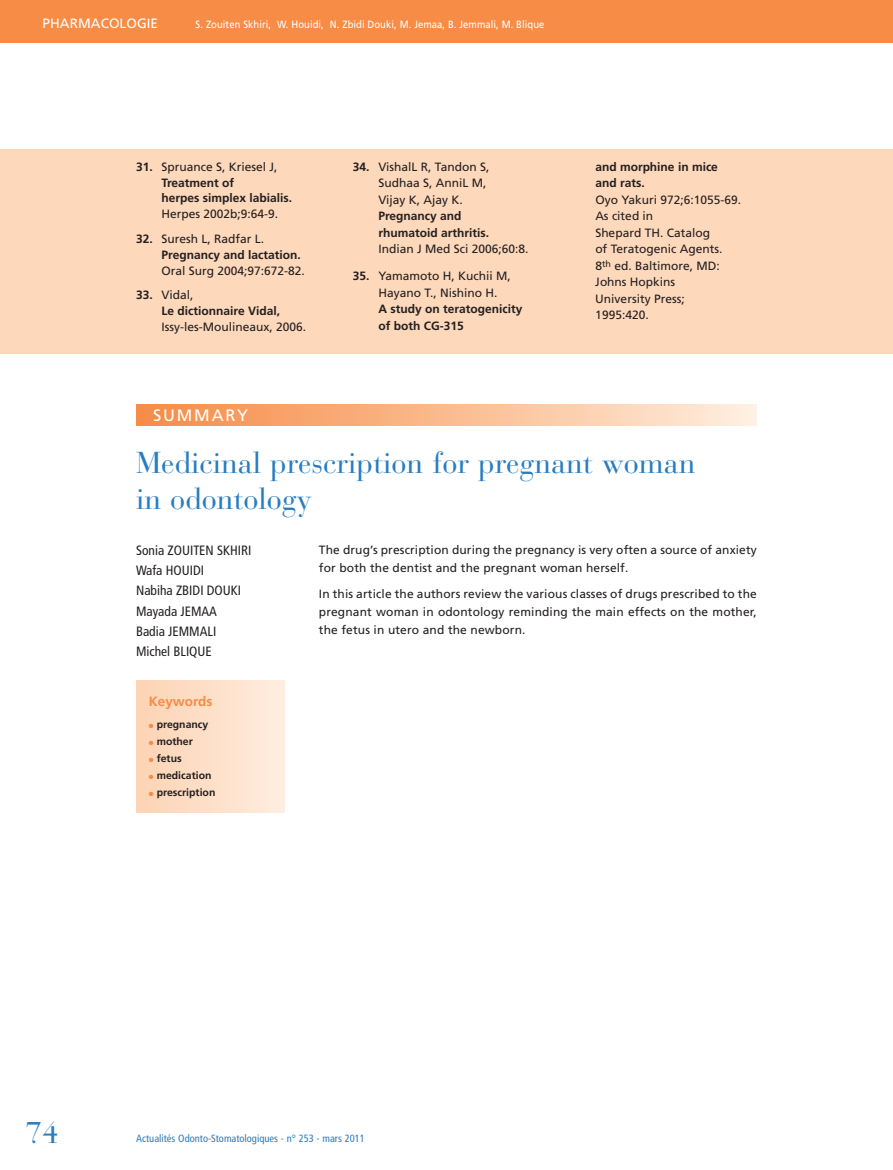
<style>
.page{position:relative;width:893px;height:1170px;background:#fff}
.page>*{position:absolute;margin:0;border:0;box-sizing:border-box;transform-origin:0 0}
.t1{font:30px/36.2px "Bauer Bodoni";color:#277dc1}
.t2{font:16.5px "Frutiger";letter-spacing:.11em;color:#fff}
.t3{font:condensed 13.5px/20.2px "Frutiger";color:#231f20}
.t4{font:13.5px "Frutiger";letter-spacing:.005em;color:#fff}
.t5{font:700 13.5px "Frutiger";color:#f68c45}
.t6{font:12px/16.5px "Frutiger";color:#231f20}
.t7{font:700 12px/15.9px "Frutiger";color:#231f20}
.t8{font:10.5px "Frutiger";letter-spacing:.005em;color:#fff;scale:.9 1}
.t9{font:condensed 10.5px "Frutiger";color:#277dc1}
.t10{font:700 10.5px "Frutiger";color:#231f20}
.s1{font-weight:400}
.s2{font-weight:700}
.s3{color:#f68c45}
</style>
<div class="page">
<div style="left:0;top:0;width:893px;height:43px;background:#f68c45"></div>
<div style="left:136px;top:404px;width:621px;height:21px;background:linear-gradient(to right,#f68a43,#ffeede)"></div>
<div style="left:136px;top:680px;width:149px;height:132px;background:linear-gradient(to right,#fdd3b3,#feeee0)"></div>
<div style="left:0;top:149px;width:893px;height:204px;background:#fdd8bb"></div>
<p class="t4" style="left:43px;top:18px;width:117px">PHARMACOLOGIE</p>
<p class="t8" style="left:196px;top:20px;width:389px">S. Zouiten Skhiri, W. Houidi, N. Zbidi Douki, M. Jemaa, B. Jemmali, M. Blique</p>
<p class="t7" style="left:162px;top:159px;width:132px;text-indent:-26px">31. <span class="s1">Spruance S, Kriesel J,<br></span>Treatment of<br>herpes simplex labialis.</p>
<p class="t6" style="left:162px;top:207px;width:118px">Herpes 2002b;9:64-9.</p>
<p class="t7" style="left:162px;top:231px;width:141px;text-indent:-26px">32. <span class="s1">Suresh L, Radfar L.<br></span>Pregnancy and lactation.</p>
<p class="t6" style="left:162px;top:263px;width:145px">Oral Surg 2004;97:672-82.</p>
<p class="t7" style="left:162px;top:288px;width:120px;text-indent:-26px">33. <span class="s1">Vidal,<br></span>Le dictionnaire Vidal,</p>
<p class="t6" style="left:162px;top:319px;width:146px">Issy-les-Moulineaux, 2006.</p>
<p class="t6" style="left:378px;top:159px;width:112px;text-indent:-26px"><span class="s2">34.</span> VishalL R, Tandon S,<br>Sudhaa S, AnniL M,<br>Vijay K, Ajay K.</p>
<p class="t7" style="left:378px;top:209px;width:112px;line-height:16.5px">Pregnancy and rhumatoid arthritis.</p>
<p class="t6" style="left:378px;top:242px;width:152px">Indian J Med Sci 2006;60:8.</p>
<p class="t6" style="left:378px;top:269px;width:134px;text-indent:-26px"><span class="s2">35.</span> Yamamoto H, Kuchii M,<br>Hayano T., Nishino H.</p>
<p class="t7" style="left:378px;top:302px;width:145px;line-height:16.5px">A study on teratogenicity of both CG-315</p>
<p class="t7" style="left:595px;top:159px;width:124px;line-height:16.5px">and morphine in mice and rats.</p>
<p class="t6" style="left:595px;top:192px;width:147px">Oyo Yakuri 972;6:1055-69.<br>As cited in<br>Shepard TH. Catalog<br>of Teratogenic Agents.<br>8<sup>th</sup> ed. Baltimore, MD:<br>Johns Hopkins<br>University Press;<br>1995:420.</p>
<h2 class="t2" style="left:153px;top:408px;width:97px">SUMMARY</h2>
<h1 class="t1" style="left:136px;top:448px;width:561px">Medicinal prescription for pregnant woman in odontology</h1>
<p class="t3" style="left:136px;top:541px;width:117px">Sonia ZOUITEN SKHIRI<br>Wafa HOUIDI<br>Nabiha ZBIDI DOUKI<br>Mayada JEMAA<br>Badia JEMMALI<br>Michel BLIQUE</p>
<p class="t6" style="left:319px;top:541px;width:439px;line-height:18px">The drug’s prescription during the pregnancy is very often a source of anxiety for both the dentist and the pregnant woman herself.</p>
<p class="t6" style="left:319px;top:586px;width:439px;line-height:18px;text-align:justify">In this article the authors review the various classes of drugs prescribed to the pregnant woman in odontology reminding the main effects on the mother, the fetus in utero and the newborn.</p>
<p class="t5" style="left:149px;top:695px;width:65px">Keywords</p>
<p class="t10" style="left:149px;top:720px;width:61px"><span class="s3">●</span> pregnancy</p>
<p class="t10" style="left:149px;top:737px;width:46px"><span class="s3">●</span> mother</p>
<p class="t10" style="left:149px;top:754px;width:34px"><span class="s3">●</span> fetus</p>
<p class="t10" style="left:149px;top:770px;width:64px"><span class="s3">●</span> medication</p>
<p class="t10" style="left:149px;top:787px;width:68px"><span class="s3">●</span> prescription</p>
<h1 class="t1" style="left:26px;top:1118px;width:35px">74</h1>
<p class="t9" style="left:136px;top:1134px;width:230px">Actualités Odonto-Stomatologiques - n° 253 - mars 2011</p>
</div>
